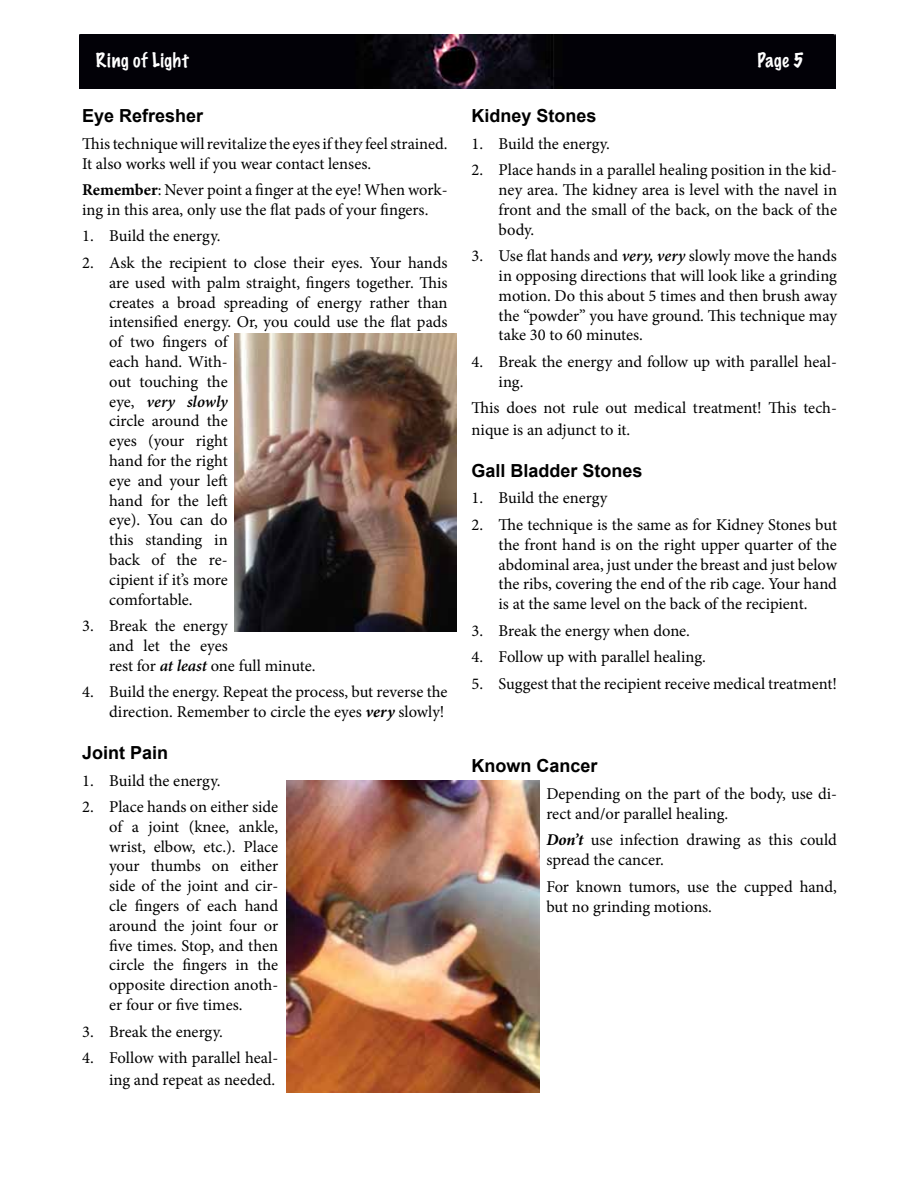
<style>
.page{position:relative;width:918px;height:1188px;background:#fff}
.page>*{position:absolute;margin:0;border:0;box-sizing:border-box;transform-origin:0 0}
.t1{font:700 18px "Arial";color:#000}
.t2{font:100 18px "Marker Felt";letter-spacing:.03em;color:#fff}
.t3{font:16.5px/19.8px "Minion Pro";color:#000}
.s1{font-weight:700}
.s2{font-weight:600;font-style:italic}
.s3{font-weight:700;font-style:italic}
</style>
<div class="page">
<img style="left:80px;top:35px;width:756px;height:54px">
<img style="left:287px;top:780px;width:253px;height:312px">
<img style="left:234px;top:334px;width:223px;height:297px">
<p class="t2" style="left:96px;top:46px;width:94px">Ring of Light</p>
<p class="t2" style="left:757px;top:46px;width:48px">Page 5</p>
<p class="t1" style="left:82px;top:104px;width:123px">Eye Refresher</p>
<p class="t3" style="left:82px;top:134px;width:367px">This technique will revitalize the eyes if they feel strained.<br>It also works well if you wear contact lenses.</p>
<p class="t3" style="left:82px;top:180px;width:367px"><span class="s1">Remember</span>: Never point a finger at the eye! When work&shy;ing in this area, only use the flat pads of your fingers.</p>
<p class="t3" style="left:82px;top:226px;width:140px">1. Build the energy.</p>
<p class="t3" style="left:109px;top:253px;width:340px;text-indent:-27px">2. Ask the recipient to close their eyes. Your hands are used with palm straight, fingers together. This creates a broad spreading of energy rather than intensified energy. Or, you could use the flat pads of two fingers of<br>each hand. With-<br>out touching the<br>eye, <span class="s2">very slowly<br></span>circle around the<br>eyes (your right<br>hand for the right<br>eye and your left<br>hand for the left<br>eye). You can do<br>this standing in<br>back of the re-<br>cipient if it’s more<br>comfortable.</p>
<p class="t3" style="left:109px;top:616px;width:208px;text-indent:-27px">3. Break the energy<br>and let the eyes<br>rest for <span class="s2">at least</span> one full minute.</p>
<p class="t3" style="left:82px;top:682px;width:367px;text-align:right">4. Build the energy. Repeat the process, but reverse the direction. Remember to circle the eyes <span class="s3">very</span> slowly!</p>
<p class="t1" style="left:82px;top:741px;width:88px">Joint Pain</p>
<p class="t3" style="left:82px;top:770px;width:140px">1. Build the energy.</p>
<p class="t3" style="left:109px;top:797px;width:171px;text-align:justify;text-indent:-27px">2. Place hands on either side of a joint (knee, ankle, wrist, elbow, etc.). Place your thumbs on either side of the joint and cir&shy;cle fingers of each hand around the joint four or five times. Stop, and then circle the fingers in the opposite direction anoth&shy;er four or five times.</p>
<p class="t3" style="left:82px;top:1022px;width:142px">3. Break the energy.</p>
<p class="t3" style="left:82px;top:1047px;width:198px;line-height:21.6px;text-align:right">4. Follow with parallel heal&shy;ing and repeat as needed.</p>
<p class="t1" style="left:472px;top:104px;width:127px">Kidney Stones</p>
<p class="t3" style="left:472px;top:134px;width:140px">1. Build the energy.</p>
<p class="t3" style="left:499px;top:160px;width:340px;text-align:justify;text-indent:-27px">2. Place hands in a parallel healing position in the kid&shy;ney area. The kidney area is level with the navel in front and the small of the back, on the back of the body.</p>
<p class="t3" style="left:499px;top:246px;width:340px;text-align:justify;text-indent:-27px">3. Use flat hands and <span class="s2">very, very</span> slowly move the hands in opposing directions that will look like a grinding motion. Do this about 5 times and then brush away the “powder” you have ground. This technique may take 30 to 60 minutes.</p>
<p class="t3" style="left:499px;top:352px;width:340px;text-indent:-27px">4. Break the energy and follow up with parallel heal&shy;ing.</p>
<p class="t3" style="left:472px;top:397px;width:367px;line-height:21.6px">This does not rule out medical treatment! This tech&shy;nique is an adjunct to it.</p>
<p class="t1" style="left:472px;top:459px;width:173px">Gall Bladder Stones</p>
<p class="t3" style="left:472px;top:488px;width:137px">1. Build the energy</p>
<p class="t3" style="left:499px;top:515px;width:340px;text-align:justify;text-indent:-27px">2. The technique is the same as for Kidney Stones but the front hand is on the right upper quarter of the abdominal area, just under the breast and just below the ribs, covering the end of the rib cage. Your hand is at the same level on the back of the recipient.</p>
<p class="t3" style="left:472px;top:621px;width:220px">3. Break the energy when done.</p>
<p class="t3" style="left:472px;top:647px;width:236px">4. Follow up with parallel healing.</p>
<p class="t3" style="left:472px;top:674px;width:367px">5. Suggest that the recipient receive medical treatment!</p>
<p class="t1" style="left:472px;top:754px;width:128px">Known Cancer</p>
<p class="t3" style="left:546px;top:784px;width:292px">Depending on the part of the body, use di&shy;rect and/or parallel healing.</p>
<p class="t3" style="left:546px;top:830px;width:292px"><span class="s3">Don’t</span> use infection drawing as this could spread the cancer.</p>
<p class="t3" style="left:546px;top:877px;width:292px">For known tumors, use the cupped hand, but no grinding motions.</p>
</div>
